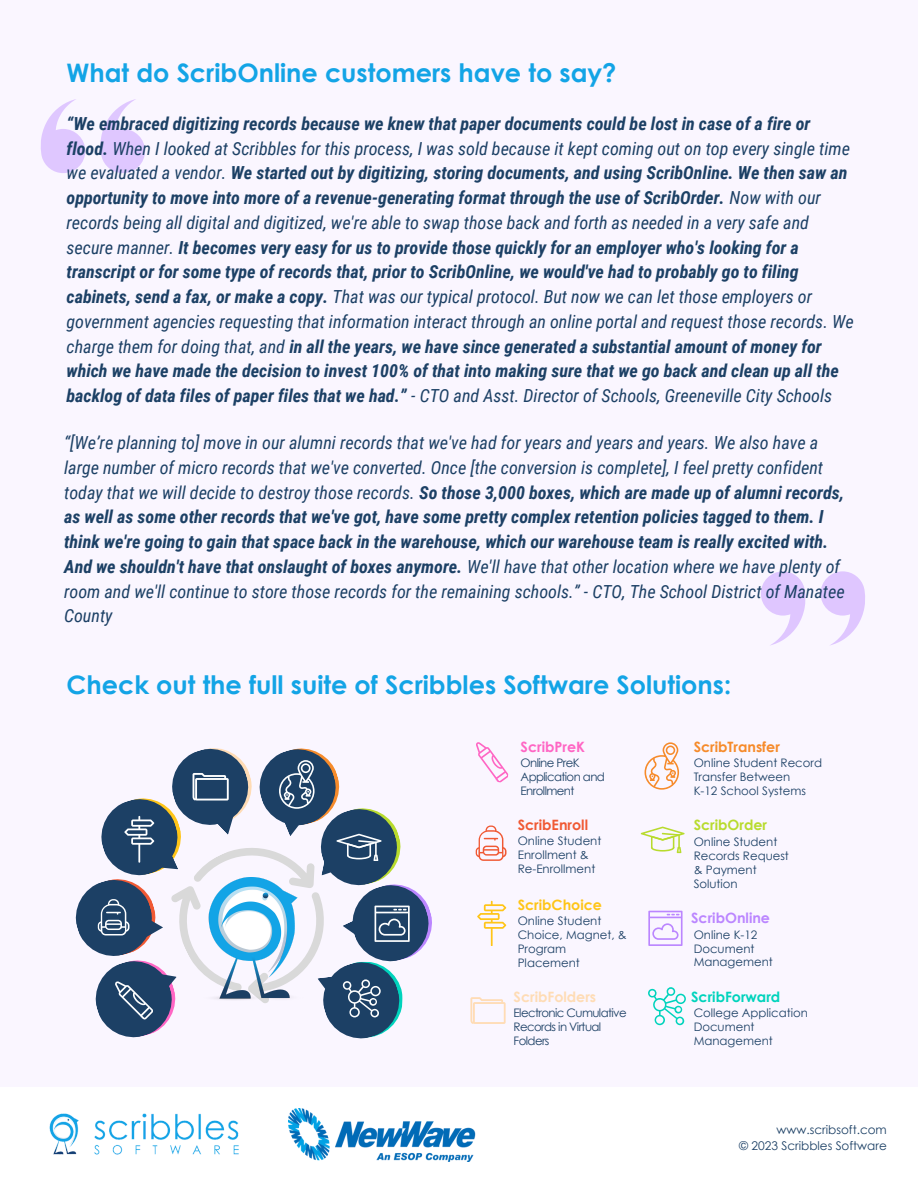
<style>
.page{position:relative;width:918px;height:1188px;background:#faf6ff}
.page>*{position:absolute;margin:0;border:0;box-sizing:border-box;transform-origin:0 0}
.t1{font:700 25.5px "Century Gothic";color:#13a4e6}
.t2{font:italic 700 18px/24.8px "Roboto Condensed";color:#1c4065}
.t3{font:italic 18px/24.8px "Roboto Condensed";color:#1c4065}
.t4{font:700 14.25px "Century Gothic";color:#f68b2b}
.t5{font:700 14.25px "Century Gothic";color:#ffdcb5}
.t6{font:700 14.25px "Century Gothic";color:#00d3bc}
.t7{font:700 14.25px "Century Gothic";color:#bb86ff}
.t8{font:700 14.25px "Century Gothic";color:#ffc518}
.t9{font:700 14.25px "Century Gothic";color:#f05934}
.t10{font:700 14.25px "Century Gothic";color:#b8db2e}
.t11{font:700 14.25px "Century Gothic";color:#ff66c4}
.t12{font:12px "Century Gothic";color:#1c4065}
.t13{font:11.7px/14px "Century Gothic";color:#1c4065}
.t14{font:11.7px/14px "Century Gothic";letter-spacing:-.05em;color:#1c4065}
.s1{font-weight:400}
.s2{font-weight:700}
</style>
<div class="page">
<div style="left:0;top:1087px;width:918px;height:101px;background:#fff"></div>
<img style="left:49px;top:1113px;width:190px;height:42px">
<svg style="left:41px;top:99px;width:44px;height:74px"></svg>
<svg style="left:100px;top:99px;width:45px;height:74px"></svg>
<svg style="left:821px;top:571px;width:44px;height:75px"></svg>
<svg style="left:761px;top:571px;width:44px;height:75px"></svg>
<svg style="left:75px;top:748px;width:357px;height:291px"></svg>
<svg style="left:476px;top:742px;width:33px;height:41px"></svg>
<svg style="left:641px;top:827px;width:44px;height:26px"></svg>
<svg style="left:648px;top:911px;width:34px;height:35px"></svg>
<svg style="left:477px;top:901px;width:29px;height:45px"></svg>
<svg style="left:470px;top:997px;width:35px;height:27px"></svg>
<svg style="left:645px;top:742px;width:34px;height:48px"></svg>
<svg style="left:476px;top:826px;width:31px;height:34px"></svg>
<svg style="left:648px;top:987px;width:38px;height:39px"></svg>
<img style="left:288px;top:1108px;width:188px;height:53px">
<h2 class="t1" style="left:67px;top:56px;width:552px">What do ScribOnline customers have to say?</h2>
<p class="t2" style="left:67px;top:111px;width:789px">“We embraced digitizing records because we knew that paper documents could be lost in case of a fire or flood. <span class="s1">When I looked at Scribbles for this process, I was sold because it kept coming out on top every single time we evaluated a vendor.</span> We started out by digitizing, storing documents, and using ScribOnline. We then saw an opportunity to move into more of a revenue-generating format through the use of ScribOrder. <span class="s1">Now with our records being all digital and digitized, we're able to swap those back and forth as needed in a very safe and secure manner.</span> It becomes very easy for us to provide those quickly for an employer who's looking for a transcript or for some type of records that, prior to ScribOnline, we would've had to probably go to filing cabinets, send a fax, or make a copy. <span class="s1">That was our typical protocol. But now we can let those employers or government agencies requesting that information interact through an online portal and request those records. We charge them for doing that, and</span> in all the years, we have since generated a substantial amount of money for which we have made the decision to invest 100% of that into making sure that we go back and clean up all the backlog of data files of paper files that we had.” <span class="s1">- CTO and Asst. Director of Schools, Greeneville City Schools</span></p>
<h1 class="t3" style="left:64px;top:431px;width:782px">“[We’re planning to] move in our alumni records that we've had for years and years and years. We also have a large number of micro records that we've converted. Once [the conversion is complete], I feel pretty confident today that we will decide to destroy those records. <span class="s2">So those 3,000 boxes, which are made up of alumni records, as well as some other records that we've got, have some pretty complex retention policies tagged to them. I think we're going to gain that space back in the warehouse, which our warehouse team is really excited with.<br>And we shouldn't have that onslaught of boxes anymore.</span> We'll have that other location where we have plenty of room and we'll continue to store those records for the remaining schools.” - CTO, The School District of Manatee County</h1>
<p class="t1" style="left:67px;top:669px;width:666px">Check out the full suite of Scribbles Software Solutions:</p>
<p class="t11" style="left:521px;top:738px;width:66px">ScribPreK</p>
<p class="t14" style="left:521px;top:756px;width:86px">Online PreK<br>Application and<br>Enrollment</p>
<h3 class="t9" style="left:518px;top:815px;width:72px">ScribEnroll</h3>
<p class="t13" style="left:518px;top:833px;width:85px">Online Student<br>Enrollment &amp;</p>
<p class="t13" style="left:518px;top:861px;width:79px">Re-Enrollment</p>
<h3 class="t8" style="left:518px;top:896px;width:86px">ScribChoice</h3>
<p class="t13" style="left:518px;top:914px;width:111px">Online Student<br>Choice, Magnet, &amp;<br>Program</p>
<p class="t13" style="left:518px;top:955px;width:64px">Placement</p>
<h3 class="t5" style="left:514px;top:988px;width:84px">ScribFolders</h3>
<p class="t14" style="left:514px;top:1005px;width:115px">Electronic Cumulative<br>Records in Virtual<br>Folders</p>
<p class="t4" style="left:694px;top:738px;width:88px">ScribTransfer</p>
<p class="t13" style="left:694px;top:755px;width:130px">Online Student Record<br>Transfer Between</p>
<p class="t13" style="left:694px;top:783px;width:114px">K-12 School Systems</p>
<p class="t10" style="left:694px;top:816px;width:75px">ScribOrder</p>
<p class="t13" style="left:694px;top:834px;width:97px">Online Student<br>Records Request</p>
<p class="t13" style="left:694px;top:862px;width:65px">&amp; Payment</p>
<p class="t13" style="left:694px;top:876px;width:46px">Solution</p>
<p class="t7" style="left:691px;top:909px;width:80px">ScribOnline</p>
<p class="t13" style="left:694px;top:927px;width:65px">Online K-12</p>
<p class="t13" style="left:694px;top:941px;width:81px">Document<br>Management</p>
<p class="t6" style="left:691px;top:987px;width:91px">ScribForward</p>
<h3 class="t13" style="left:694px;top:1006px;width:116px">College Application<br>Document<br>Management</h3>
<h2 class="t12" style="left:777px;top:1122px;width:112px">www.scribsoft.com</h2>
<p class="t12" style="left:739px;top:1138px;width:149px">© 2023 Scribbles Software</p>
</div>
